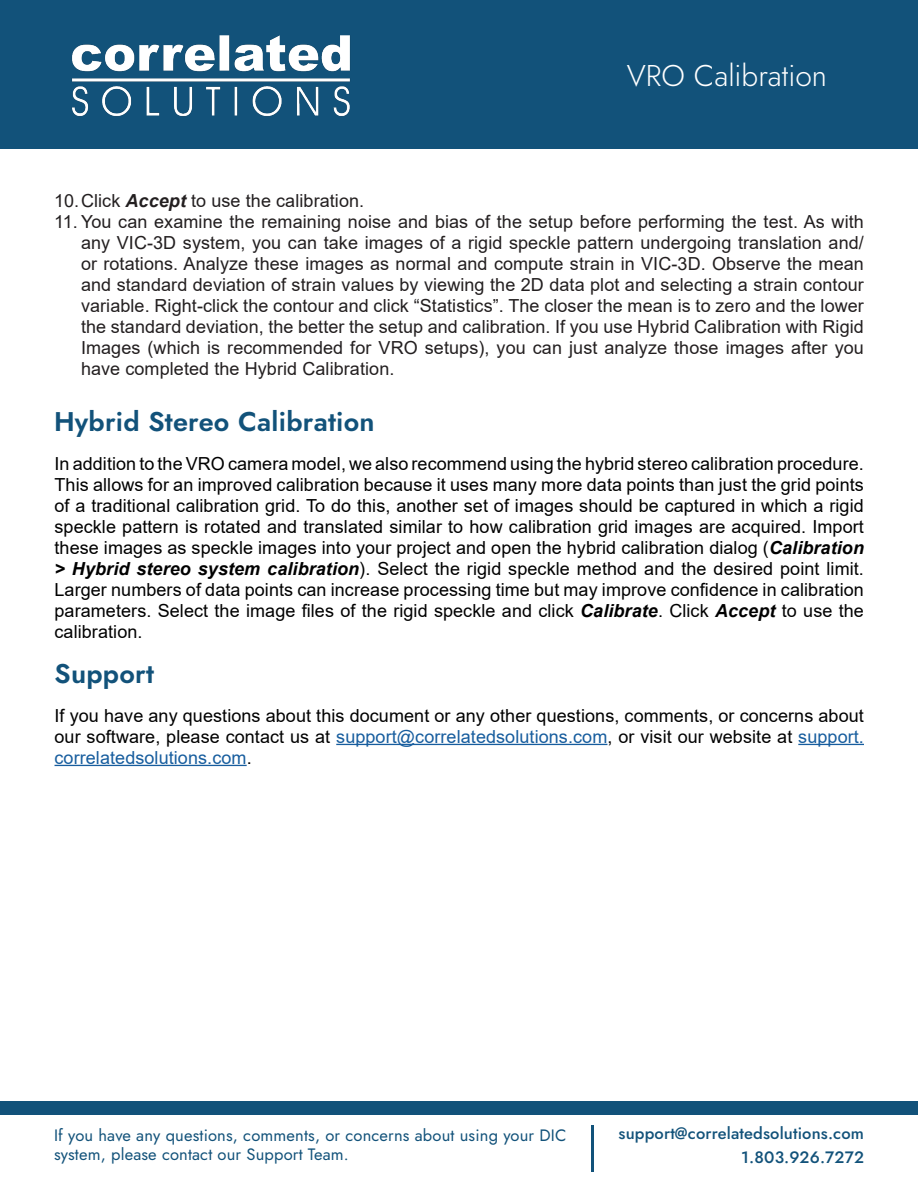
<style>
.page{position:relative;width:918px;height:1188px;background:#fff}
.page>*{position:absolute;margin:0;border:0;box-sizing:border-box;transform-origin:0 0}
.t1{font:300 30px "Jost";color:#fff}
.t2{font:27px "Jost Semi";letter-spacing:.01em;color:#12527a}
.t3{font:18px/21px "Arial";letter-spacing:.005em;color:#000;text-align:justify}
.t4{font:18px/21px "Arial";letter-spacing:.005em;color:#231f20;text-align:justify}
.t5{font:16.5px/19.5px "Jost";letter-spacing:.01em;color:#12527a}
.t6{font:500 16.5px/24px "Jost";letter-spacing:.01em;color:#12527a;text-align:right}
.s1{font-weight:700;font-style:italic}
.s2{color:#175d9e}
</style>
<div class="page">
<div style="left:0;top:0;width:918px;height:148px;background:#12527a"></div>
<img style="left:72px;top:35px;width:278px;height:82px">
<div style="left:0;top:1102px;width:918px;height:13px;background:#12527a"></div>
<hr style="left:591px;top:1125px;width:3px;height:46px;background:#12527a">
<hr style="left:336px;top:744px;width:271px;height:1px;background:#175d9e">
<hr style="left:798px;top:744px;width:66px;height:1px;background:#175d9e">
<hr style="left:55px;top:765px;width:192px;height:1px;background:#175d9e">
<h1 class="t1" style="left:627px;top:55px;width:202px">VRO Calibration</h1>
<p class="t4" style="left:54px;top:190px;width:312px">10.Click <span class="s1">Accept</span> to use the calibration.</p>
<p class="t4" style="left:81px;top:211px;width:784px;text-indent:-27px">11. You can examine the remaining noise and bias of the setup before performing the test. As with any VIC-3D system, you can take images of a rigid speckle pattern undergoing translation and/ or rotations. Analyze these images as normal and compute strain in VIC-3D. Observe the mean and standard deviation of strain values by viewing the 2D data plot and selecting a strain contour variable. Right-click the contour and click “Statistics”. The closer the mean is to zero and the lower the standard deviation, the better the setup and calibration. If you use Hybrid Calibration with Rigid Images (which is recommended for VRO setups), you can just analyze those images after you have completed the Hybrid Calibration.</p>
<p class="t2" style="left:54px;top:403px;width:322px">Hybrid Stereo Calibration</p>
<p class="t3" style="left:55px;top:453px;width:811px">In addition to the VRO camera model, we also recommend using the hybrid stereo calibration procedure.<br>This allows for an improved calibration because it uses many more data points than just the grid points of a traditional calibration grid. To do this, another set of images should be captured in which a rigid speckle pattern is rotated and translated similar to how calibration grid images are acquired. Import these images as speckle images into your project and open the hybrid calibration dialog (<span class="s1">Calibration &gt; Hybrid stereo system calibration</span>). Select the rigid speckle method and the desired point limit.<br>Larger numbers of data points can increase processing time but may improve confidence in calibration parameters. Select the image files of the rigid speckle and click <span class="s1">Calibrate</span>. Click <span class="s1">Accept</span> to use the calibration.</p>
<p class="t2" style="left:55px;top:655px;width:101px">Support</p>
<p class="t3" style="left:55px;top:705px;width:811px">If you have any questions about this document or any other questions, comments, or concerns about our software, please contact us at <span class="s2">support@correlatedsolutions.com</span>, or visit our website at <span class="s2">support. correlatedsolutions.com</span>.</p>
<p class="t5" style="left:54px;top:1125px;width:514px">If you have any questions, comments, or concerns about using your DIC system, please contact our Support Team.</p>
<p class="t6" style="left:619px;top:1121px;width:247px">support@correlatedsolutions.com<br>1.803.926.7272</p>
</div>
